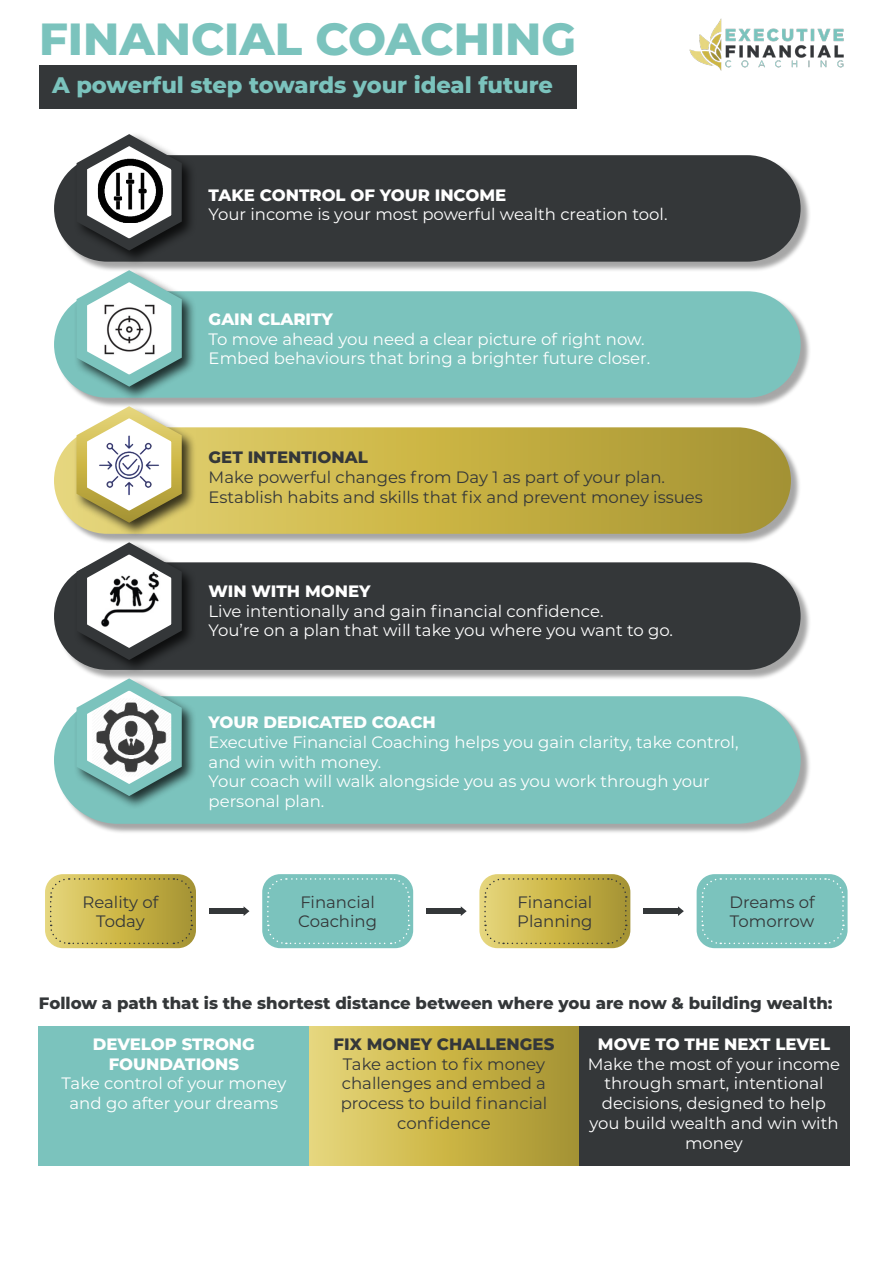
<style>
.page{position:relative;width:893px;height:1263px;background:#fff}
.page>*{position:absolute;margin:0;border:0;box-sizing:border-box;transform-origin:0 0}
.t1{font:800 45px "Montserrat";color:#7bc3bd}
.t2{font:800 22.5px "Montserrat";color:#7bc3bd}
.t3{font:16.5px/19.8px "Montserrat";color:#fff}
.t4{font:16.5px/19.8px "Montserrat";color:#343739}
.t5{font:800 16.5px/19.8px "Montserrat";color:#fff;text-align:center}
.t6{font:800 16.5px "Montserrat";color:#343739}
</style>
<div class="page">
<img style="left:689px;top:18px;width:155px;height:53px">
<div style="left:55px;top:157px;width:756px;height:115px;background:#000;opacity:.35"></div>
<div style="left:54px;top:155px;width:747px;height:107px;background:#343739;border-radius:53px"></div>
<div style="left:73px;top:132px;width:124px;height:133px;background:#000;opacity:.75"></div>
<svg style="left:71px;top:132px;width:120px;height:125px"></svg>
<div style="left:55px;top:293px;width:756px;height:115px;background:#000;opacity:.35"></div>
<div style="left:54px;top:291px;width:747px;height:107px;background:#7bc3bd;border-radius:53px"></div>
<div style="left:73px;top:268px;width:124px;height:133px;background:#000;opacity:.75"></div>
<svg style="left:71px;top:264px;width:120px;height:129px"></svg>
<div style="left:55px;top:429px;width:746px;height:115px;background:#000;opacity:.35"></div>
<svg style="left:54px;top:427px;width:737px;height:107px;background:#c4af48"></svg>
<div style="left:73px;top:404px;width:124px;height:133px;background:#000;opacity:.75"></div>
<svg style="left:71px;top:400px;width:120px;height:129px"></svg>
<div style="left:55px;top:564px;width:756px;height:116px;background:#000;opacity:.35"></div>
<div style="left:54px;top:562px;width:747px;height:108px;background:#343739;border-radius:54px"></div>
<div style="left:73px;top:540px;width:124px;height:134px;background:#000;opacity:.75"></div>
<svg style="left:71px;top:536px;width:120px;height:130px"></svg>
<div style="left:55px;top:698px;width:756px;height:136px;background:#000;opacity:.35"></div>
<div style="left:54px;top:696px;width:747px;height:128px;background:#7bc3bd;border-radius:64px"></div>
<div style="left:73px;top:676px;width:124px;height:134px;background:#000;opacity:.75"></div>
<svg style="left:71px;top:672px;width:120px;height:130px"></svg>
<svg style="left:45px;top:874px;width:151px;height:74px;background:#c8b553"></svg>
<div style="left:262px;top:874px;width:151px;height:74px;background:#7bc3bd;border-radius:18px"></div>
<svg style="left:266px;top:877px;width:144px;height:68px"></svg>
<svg style="left:479px;top:874px;width:151px;height:74px;background:#c8b553"></svg>
<div style="left:697px;top:874px;width:151px;height:74px;background:#7bc3bd;border-radius:18px"></div>
<svg style="left:701px;top:877px;width:143px;height:68px"></svg>
<div style="left:209px;top:908px;width:36px;height:6px;background:#343739"></div>
<svg style="left:244px;top:906px;width:5px;height:10px"></svg>
<div style="left:426px;top:908px;width:36px;height:6px;background:#343739"></div>
<svg style="left:461px;top:906px;width:6px;height:10px"></svg>
<div style="left:643px;top:908px;width:37px;height:6px;background:#343739"></div>
<svg style="left:678px;top:906px;width:6px;height:10px"></svg>
<div style="left:39px;top:65px;width:537px;height:43px;background:#343739"></div>
<div style="left:309px;top:1026px;width:270px;height:140px;background:linear-gradient(to right,#ead874,#a7932a)"></div>
<div style="left:579px;top:1026px;width:270px;height:140px;background:#343739"></div>
<div style="left:39px;top:1026px;width:270px;height:140px;background:#7bc3bd"></div>
<h1 class="t1" style="left:39px;top:6px;width:539px">FINANCIAL COACHING</h1>
<h2 class="t2" style="left:52px;top:68px;width:502px">A powerful step towards your ideal future</h2>
<p class="t5" style="left:209px;top:184px;width:299px">TAKE CONTROL OF YOUR INCOME</p>
<p class="t3" style="left:209px;top:204px;width:460px">Your income is your most powerful wealth creation tool.</p>
<p class="t5" style="left:209px;top:308px;width:126px">GAIN CLARITY</p>
<p class="t3" style="left:209px;top:328px;width:443px">To move ahead you need a clear picture of right now.<br>Embed behaviours that bring a brighter future closer.</p>
<p class="t6" style="left:209px;top:445px;width:161px">GET INTENTIONAL</p>
<p class="t4" style="left:209px;top:466px;width:496px">Make powerful changes from Day 1 as part of your plan.<br>Establish habits and skills that fix and prevent money issues</p>
<p class="t5" style="left:209px;top:580px;width:163px">WIN WITH MONEY</p>
<p class="t3" style="left:209px;top:600px;width:466px">Live intentionally and gain financial confidence.<br>You’re on a plan that will take you where you want to go.</p>
<p class="t5" style="left:209px;top:711px;width:229px">YOUR DEDICATED COACH</p>
<p class="t3" style="left:209px;top:731px;width:531px">Executive Financial Coaching helps you gain clarity, take control, and win with money.<br>Your coach will walk alongside you as you work through your personal plan.</p>
<p class="t4" style="left:83px;top:891px;width:77px;text-align:center">Reality of<br>Today</p>
<p class="t4" style="left:298px;top:891px;width:80px">Financial<br>Coaching</p>
<p class="t4" style="left:517px;top:891px;width:77px">Financial<br>Planning</p>
<p class="t4" style="left:729px;top:891px;width:87px">Dreams of<br>Tomorrow</p>
<p class="t6" style="left:39px;top:991px;width:795px">Follow a path that is the shortest distance between where you are now &amp; building wealth:</p>
<p class="t5" style="left:93px;top:1033px;width:163px">DEVELOP STRONG<br>FOUNDATIONS</p>
<p class="t3" style="left:62px;top:1073px;width:226px;text-align:center">Take control of your money and go after your dreams</p>
<p class="t6" style="left:334px;top:1032px;width:222px">FIX MONEY CHALLENGES</p>
<p class="t4" style="left:341px;top:1053px;width:208px;text-align:center">Take action to fix money challenges and embed a process to build financial confidence</p>
<p class="t5" style="left:598px;top:1033px;width:234px">MOVE TO THE NEXT LEVEL</p>
<p class="t3" style="left:588px;top:1053px;width:254px;text-align:center">Make the most of your income through smart, intentional decisions, designed to help you build wealth and win with money</p>
</div>
